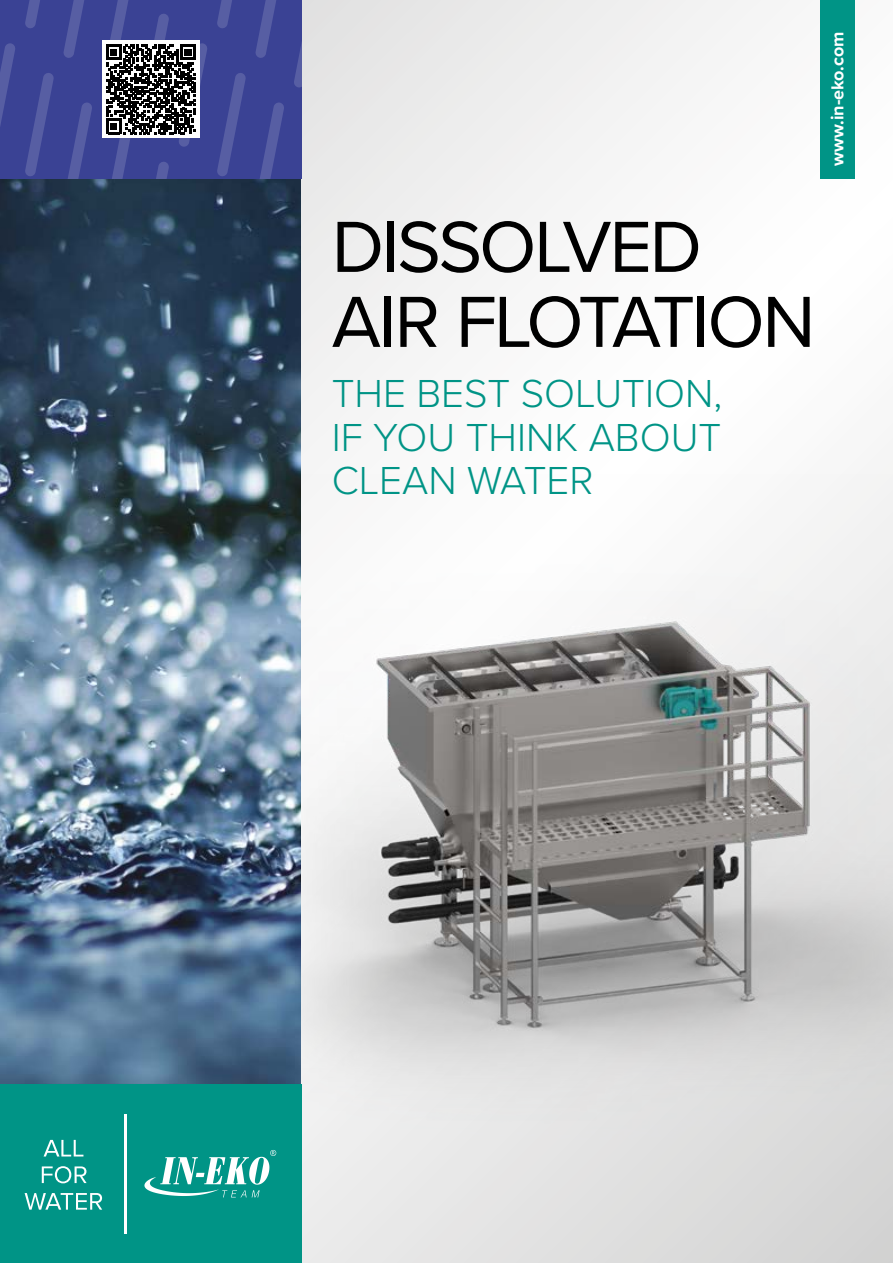
<style>
.page{position:relative;width:893px;height:1263px;background:#fff}
.page>*{position:absolute;margin:0;border:0;box-sizing:border-box;transform-origin:0 0}
.t1{font:75px/75px "Proxima Nova";letter-spacing:-.035em;color:#000}
.t2{font:300 40.5px/43.5px "Proxima Nova";color:#009486;text-align:justify}
.t3{font:700 18px "Proxima Nova";color:#fff}
</style>
<div class="page">
<img style="left:0;top:179px;width:302px;height:905px">
<div style="left:302px;top:0;width:591px;height:1263px;background:linear-gradient(to right,#ededed,#fdfefe)"></div>
<div style="left:0;top:1084px;width:302px;height:179px;background:#009486"></div>
<svg style="left:25px;top:1140px;width:77px;height:70px"></svg>
<svg style="left:144px;top:1150px;width:132px;height:47px"></svg>
<hr style="left:125px;top:1114px;width:2px;height:119px;background:#fff">
<svg style="left:0;top:0;width:302px;height:179px;background:#3f4696"></svg>
<img style="left:302px;top:475px;width:591px;height:788px">
<div style="left:102px;top:40px;width:98px;height:98px;background:#fff"></div>
<svg style="left:106px;top:44px;width:90px;height:90px"></svg>
<div style="left:821px;top:0;width:34px;height:179px;background:#009486"></div>
<p class="t3" style="left:824px;top:166px;width:136px;rotate:-90deg">www.in-eko.com</p>
<h1 class="t1" style="left:332px;top:206px;width:485px">DISSOLVED<br>AIR FLOTATION</h1>
<p class="t2" style="left:332px;top:370px;width:392px">THE BEST SOLUTION, IF YOU THINK ABOUT CLEAN WATER</p>
</div>
